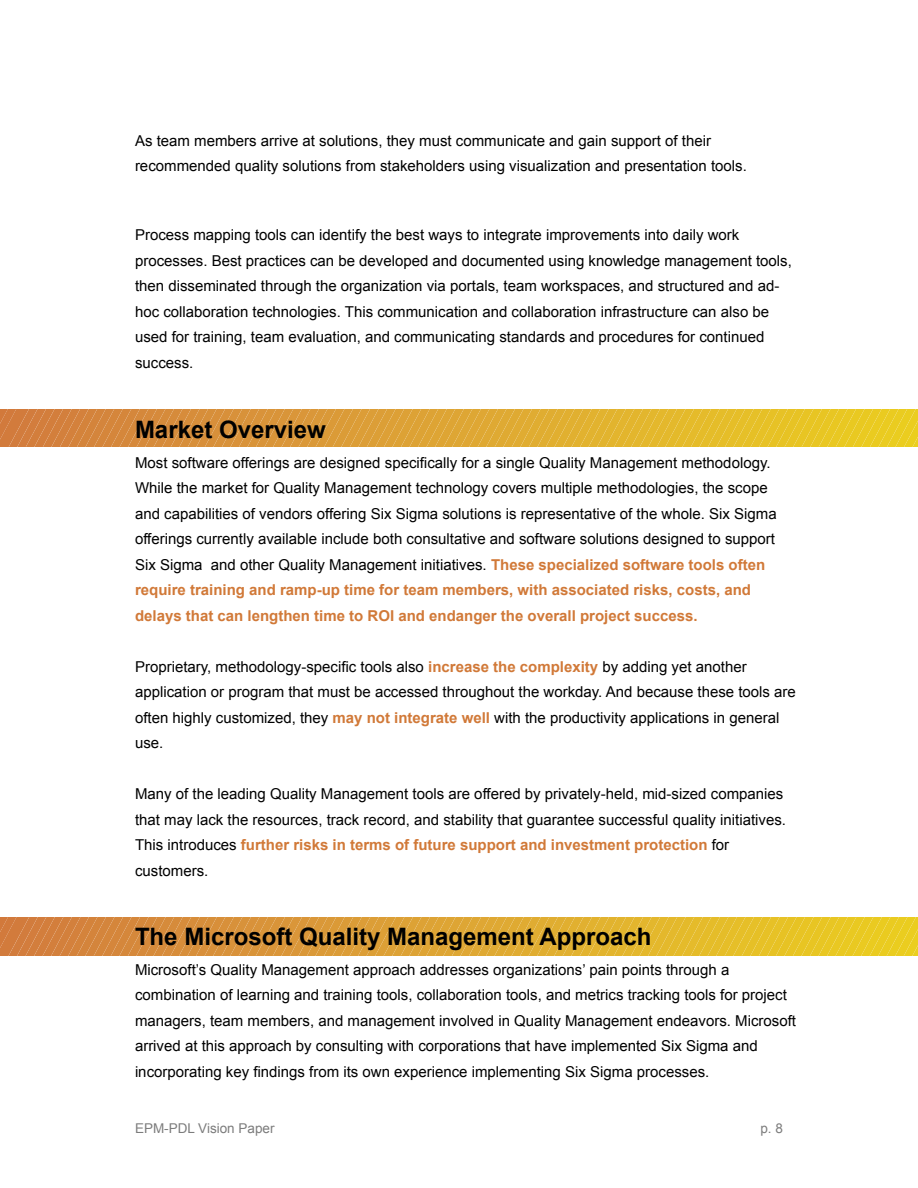
<style>
.page{position:relative;width:918px;height:1188px;background:#fff}
.page>*{position:absolute;margin:0;border:0;box-sizing:border-box;transform-origin:0 0}
.heading_1{font:700 24px "Arial";color:#000}
.body_copy1{font:15px/25.5px "Arial";color:#000}
.heading_1-2{font:15px/25.5px "Arial";color:#000}
.t1{font:13.5px "Arial";color:#7c7c7c}
.s1{font-weight:700;color:#d17938}
</style>
<div class="page">
<svg style="left:0;top:918px;width:918px;height:37px;background:#dea736"></svg>
<svg style="left:0;top:409px;width:918px;height:38px;background:#dea736"></svg>
<p class="body_copy1" style="left:135px;top:128px;width:613px">As team members arrive at solutions, they must communicate and gain support of their recommended quality solutions from stakeholders using visualization and presentation tools.</p>
<p class="heading_1-2" style="left:135px;top:222px;width:658px">Process mapping tools can identify the best ways to integrate improvements into daily work processes. Best practices can be developed and documented using knowledge management tools, then disseminated through the organization via portals, team workspaces, and structured and ad&shy;hoc collaboration technologies. This communication and collaboration infrastructure can also be used for training, team evaluation, and communicating standards and procedures for continued success.</p>
<p class="heading_1" style="left:135px;top:416px;width:192px">Market Overview</p>
<p class="body_copy1" style="left:135px;top:449px;width:643px">Most software offerings are designed specifically for a single Quality Management methodology.<br>While the market for Quality Management technology covers multiple methodologies, the scope and capabilities of vendors offering Six Sigma solutions is representative of the whole. Six Sigma offerings currently available include both consultative and software solutions designed to support Six Sigma and other Quality Management initiatives. <span class="s1">These specialized software tools often require training and ramp-up time for team members, with associated risks, costs, and delays that can lengthen time to ROI and endanger the overall project success.</span></p>
<p class="body_copy1" style="left:135px;top:653px;width:662px">Proprietary, methodology-specific tools also <span class="s1">increase the complexity</span> by adding yet another application or program that must be accessed throughout the workday. And because these tools are often highly customized, they <span class="s1">may not integrate well</span> with the productivity applications in general use.</p>
<p class="body_copy1" style="left:135px;top:781px;width:653px">Many of the leading Quality Management tools are offered by privately-held, mid-sized companies that may lack the resources, track record, and stability that guarantee successful quality initiatives.<br>This introduces <span class="s1">further risks in terms of future support and investment protection</span> for customers.</p>
<p class="heading_1" style="left:135px;top:923px;width:518px">The Microsoft Quality Management Approach</p>
<p class="body_copy1" style="left:135px;top:956px;width:663px">Microsoft’s Quality Management approach addresses organizations’ pain points through a combination of learning and training tools, collaboration tools, and metrics tracking tools for project managers, team members, and management involved in Quality Management endeavors. Microsoft arrived at this approach by consulting with corporations that have implemented Six Sigma and incorporating key findings from its own experience implementing Six Sigma processes.</p>
<p class="t1" style="left:135px;top:1121px;width:141px">EPM-PDL Vision Paper</p>
<p class="t1" style="left:760px;top:1121px;width:24px">p. 8</p>
</div>
